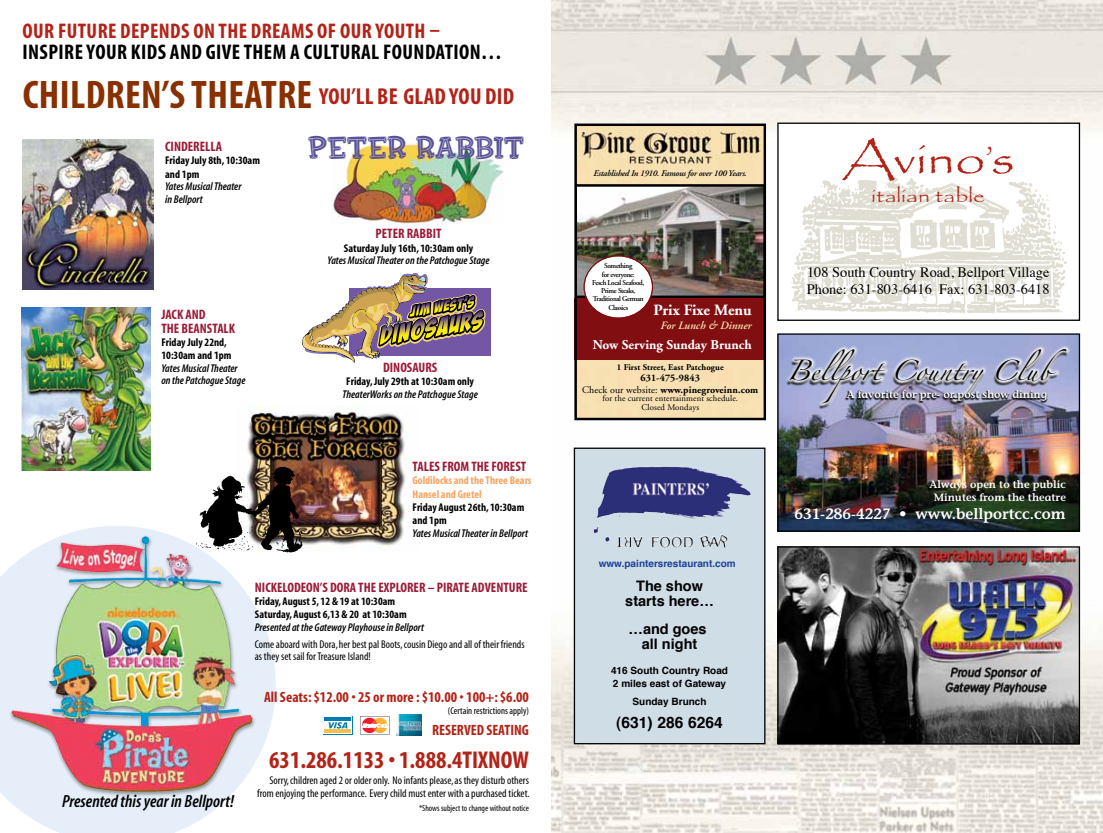
<style>
.page{position:relative;width:1103px;height:833px;background:#fff}
.page>*{position:absolute;margin:0;border:0;box-sizing:border-box;transform-origin:0 0}
.t1{font:54.88px "Papyrus EF";color:#b32317;scale:1.2 1}
.t2{font:700 condensed 40px "Myriad Pro";letter-spacing:.01em;color:#893001}
.t3{font:700 33.12px "Fink";letter-spacing:-.025em;color:#5a5399}
.t4{font:700 condensed 24.38px "Myriad";color:#b32317}
.t5{font:23.5px "Papyrus EF";color:#b32317;scale:1.2 1}
.t6{font:700 condensed 23.12px "Myriad Pro";letter-spacing:.005em;color:#b32317}
.t7{font:700 condensed 21.25px "Myriad Pro";letter-spacing:.02em;color:#000}
.t8{font:700 condensed 21.25px "Myriad Pro";letter-spacing:.02em;color:#b32317}
.t9{font:18.38px "Zapfino";color:#000;scale:1.05 1}
.t10{font:italic 600 condensed 17.62px "Myriad";color:#000}
.t11{font:700 15.62px "Adobe Garamond";color:#fff}
.t12{font:700 15.62px "Helvetica";color:#000}
.t13{font:700 condensed 15px "Myriad";color:#b32317}
.t14{font:600 15px "Stone Informal";color:#fff}
.t15{font:700 14.5px/15.1px "Helvetica";color:#000;text-align:center}
.t16{font:14.38px/17.2px "Times";color:#000}
.t17{font:700 condensed 13.75px/13.8px "Myriad";color:#9b1b36}
.t18{font:700 13.38px "Adobe Garamond";color:#fff}
.t19{font:condensed 11.25px/13.5px "Myriad";color:#000;text-align:right}
.t20{font:italic 600 condensed 11.25px/12.5px "Myriad";color:#000}
.t21{font:700 condensed 11.25px/13.1px "Myriad";color:#000}
.t22{font:700 condensed 11.25px/13.8px "Myriad";color:#f9a25e}
.t23{font:italic 600 11.12px "Adobe Garamond";color:#f9e2b4}
.t24{font:600 10.62px/12.8px "Stone Informal";color:#fff;text-align:center}
.t25{font:700 10px/12.9px "Helvetica";color:#000}
.t26{font:700 10px/11.4px "Adobe Garamond";letter-spacing:.01em;color:#000;text-align:center}
.t27{font:700 10px "Helvetica";color:#1b4298}
.t28{font:condensed 10px "Myriad";color:#000}
.t29{font:8.75px/8.8px "Adobe Garamond";letter-spacing:.01em;color:#000;text-align:center}
.t30{font:italic 600 8.75px "Adobe Garamond";letter-spacing:-.025em;color:#000}
.t31{font:condensed 8.75px "Myriad";color:#000}
.t32{font:700 8.75px "Adobe Garamond";letter-spacing:.01em;color:#000}
.t33{font:600 7.5px/8.2px "Adobe Garamond";letter-spacing:-.045em;color:#000;text-align:center;scale:.95 1}
.s1{font-weight:400}
.s2{font-size:39.25px}
</style>
<div class="page">
<img style="left:551px;top:0;width:551px;height:832px">
<svg style="left:0;top:526px;width:276px;height:306px;fill:#e6eff9"></svg>
<img style="left:302px;top:273px;width:188px;height:89px">
<img style="left:578px;top:127px;width:184px;height:289px">
<img style="left:578px;top:187px;width:184px;height:108px">
<div style="left:575px;top:184px;width:190px;height:114px;border:2px solid #000"></div>
<div style="left:574px;top:298px;width:192px;height:61px;background:#810f11"></div>
<svg style="left:583px;top:255px;width:70px;height:63px"></svg>
<div style="left:575px;top:124px;width:190px;height:295px;border:2px solid #000"></div>
<div style="left:574px;top:123px;width:192px;height:297px;border:1px solid #000"></div>
<div style="left:574px;top:448px;width:190px;height:295px;background:#cfdde6"></div>
<img style="left:597px;top:467px;width:154px;height:52px">
<div style="left:574px;top:447px;width:191px;height:297px;border:1px solid #000"></div>
<img style="left:779px;top:335px;width:299px;height:194px">
<div style="left:777px;top:333px;width:303px;height:198px;border:1px solid #000"></div>
<div style="left:778px;top:123px;width:301px;height:197px;background:#fff"></div>
<img style="left:779px;top:548px;width:299px;height:194px">
<div style="left:777px;top:546px;width:303px;height:198px;border:1px solid #000"></div>
<div style="left:785px;top:345px;width:286px;height:63px;background:#fff;opacity:.85"></div>
<div style="left:844px;top:390px;width:203px;height:13px;background:#000;opacity:.9"></div>
<img style="left:767px;top:140px;width:302px;height:209px">
<div style="left:9px;top:534px;width:248px;height:262px;background:#000;opacity:.4"></div>
<img style="left:56px;top:536px;width:88px;height:52px">
<svg style="left:327px;top:722px;width:21px;height:7px"></svg>
<hr style="left:324px;top:717px;width:27px;height:4px;background:#007bb3">
<hr style="left:324px;top:729px;width:27px;height:4px;background:#f1c14b">
<svg style="left:328px;top:722px;width:19px;height:6px"></svg>
<svg style="left:360px;top:716px;width:29px;height:18px"></svg>
<img style="left:397px;top:714px;width:24px;height:21px">
<img style="left:331px;top:142px;width:173px;height:81px">
<img style="left:247px;top:406px;width:160px;height:144px">
<img style="left:194px;top:466px;width:110px;height:89px">
<img style="left:22px;top:140px;width:131px;height:149px">
<img style="left:21px;top:307px;width:130px;height:163px">
<h3 class="t8" style="left:23px;top:20px;width:419px">OUR FUTURE DEPENDS ON THE DREAMS OF OUR YOUTH –</h3>
<h3 class="t7" style="left:23px;top:40px;width:481px">INSPI RE YOUR KIDS AND GIVE THEM A CULTURAL FOUNDATION…</h3>
<h2 class="t2" style="left:23px;top:73px;width:240px">CHILDREN’S THEATRE</h2>
<h3 class="t6" style="left:319px;top:84px;width:96px">YOU’LL BE GLAD</h3>
<h3 class="t6" style="left:449px;top:84px;width:46px">YOU DID</h3>
<p class="t17" style="left:165px;top:140px;width:7px">Cinderella</p>
<p class="t21" style="left:165px;top:154px;width:96px;line-height:13.8px">Friday July 8th, 10:30am and 1pm</p>
<p class="t20" style="left:165px;top:181px;width:78px">Yates Musical Theater in Bellport</p>
<p class="t17" style="left:161px;top:308px;width:34px">Jack and the Beanstal</p>
<p class="t17" style="left:229px;top:322px;width:8px">k</p>
<p class="t21" style="left:161px;top:336px;width:72px">Friday July 22nd,<br>10:30am and 1pm</p>
<p class="t20" style="left:161px;top:362px;width:86px">Yates Musical Theater on the Patchogue Stage</p>
<h3 class="t3" style="left:308px;top:126px;width:218px">Peter Rabbit</h3>
<p class="t17" style="left:375px;top:227px;width:13px">Peter</p>
<p class="t17" style="left:407px;top:227px;width:14px">Rabbit</p>
<p class="t21" style="left:344px;top:242px;width:131px">Saturday July 16th, 10:30am only</p>
<p class="t20" style="left:327px;top:255px;width:163px">Yates Musical Theater on the Patchogue Stage</p>
<p class="t17" style="left:383px;top:361px;width:56px">DINOSAURS</p>
<p class="t21" style="left:346px;top:375px;width:129px">Friday, July 29th at 10:30am only</p>
<p class="t20" style="left:342px;top:388px;width:137px">TheaterWorks on the Patchogue Stage</p>
<p class="t17" style="left:412px;top:459px;width:12px">Tales</p>
<p class="t17" style="left:442px;top:459px;width:68px">from the Forest</p>
<p class="t22" style="left:412px;top:474px;width:120px">Goldilocks and the Three Bears<br>Hansel and Gretel</p>
<p class="t21" style="left:412px;top:501px;width:113px">Friday August 26th, 10:30am and 1pm</p>
<p class="t20" style="left:412px;top:527px;width:117px">Yates Musical Theater in Bellport</p>
<h3 class="t10" style="left:62px;top:792px;width:173px">Presented this year in Bellport!</h3>
<p class="t17" style="left:255px;top:581px;width:274px">NICKELODEON’S DORA THE EXPLORER – PIRATE ADVENTURE</p>
<p class="t21" style="left:255px;top:595px;width:153px">Friday, August 5, 12 &amp; 19 at 10:30am<br>Saturday, August 6,13 &amp; 20 at 10:30am</p>
<p class="t20" style="left:255px;top:621px;width:171px">Presented at the Gateway Playhouse in Bellport</p>
<p class="t19" style="left:255px;top:638px;width:271px;line-height:11.9px;text-align:left">Come aboard with Dora, her best pal Boots, cousin Diego and all of their friends as they set sail for Treasure Island!</p>
<h3 class="t13" style="left:264px;top:689px;width:266px">All Seats: $12.00 • 25 or more : $10.00 • 100+: $6.00</h3>
<p class="t28" style="left:448px;top:705px;width:83px">(Certain restrictions apply)</p>
<h3 class="t13" style="left:432px;top:722px;width:98px">RESERVED SEATING</h3>
<h3 class="t4" style="left:269px;top:747px;width:261px">631.286.1133 • 1.888.4TIXNOW</h3>
<p class="t19" style="left:257px;top:773px;width:274px">Sorry, children aged 2 or older only. No infants please, as they disturb others from enjoying the performance. Every child must enter with a purchased ticket.</p>
<p class="t31" style="left:419px;top:803px;width:111px">*Shows subject to change without notice</p>
<p class="t30" style="left:593px;top:168px;width:155px">Established In 1910. Famous for over 100 Years.</p>
<p class="t33" style="left:592px;top:262px;width:56px">Something<br>for everyone:<br>Fesch Local Seafood,<br>Prime Steaks,<br>Traditional German<br>Classics</p>
<h3 class="t11" style="left:653px;top:301px;width:100px">Prix Fixe Menu</h3>
<p class="t23" style="left:660px;top:319px;width:93px">For Lunch &amp; Dinner</p>
<p class="t18" style="left:593px;top:337px;width:160px">Now Serving Sunday Brunch</p>
<p class="t32" style="left:616px;top:362px;width:109px">1 First Street, East Patchogue</p>
<p class="t26" style="left:582px;top:372px;width:178px">631-475-9843<br><span class="s1">Check our website:</span> www.pinegroveinn.com</p>
<p class="t29" style="left:602px;top:394px;width:137px">for the current entertainment schedule.<br>Closed Mondays</p>
<p class="t27" style="left:598px;top:555px;width:139px">www.paintersrestaurant.com</p>
<p class="t15" style="left:625px;top:578px;width:90px">The show starts here…</p>
<p class="t15" style="left:628px;top:621px;width:80px">…and goes all night</p>
<p class="t25" style="left:611px;top:664px;width:118px">416 South Country Road<br>2 miles east of Gateway</p>
<p class="t25" style="left:632px;top:694px;width:76px">Sunday Brunch</p>
<h3 class="t12" style="left:616px;top:709px;width:108px">(631) 286 6264</h3>
<h1 class="t1" style="left:841px;top:127px;width:146px">Avino<span class="s2">’</span>s</h1>
<h3 class="t5" style="left:871px;top:182px;width:96px">italian table</h3>
<p class="t16" style="left:807px;top:262px;width:244px">108 South Country Road, Bellport Village<br>Phone: 631-803-6416 Fax: 631-803-6418</p>
<h3 class="t9" style="left:786px;top:363px;width:268px">Bellport CountryClub</h3>
<p class="t24" style="left:846px;top:387px;width:202px">A favorite for pre- or post show dining</p>
<p class="t24" style="left:929px;top:478px;width:138px">Always open to the public<br>Minutes from the theatre</p>
<h3 class="t14" style="left:794px;top:504px;width:273px">631-286-4227 • www.bellportcc.com</h3>
</div>
